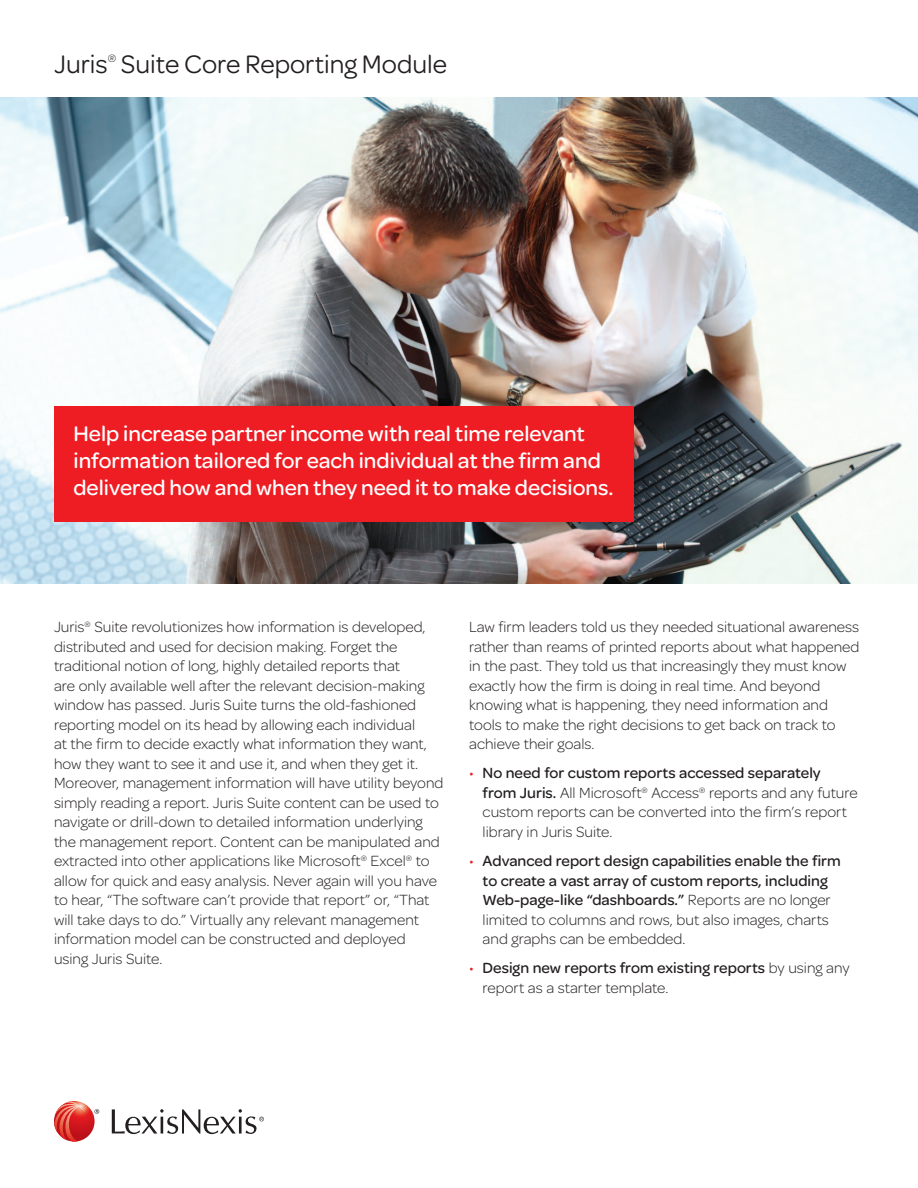
<style>
.page{position:relative;width:918px;height:1188px;background:#fff}
.page>*{position:absolute;margin:0;border:0;box-sizing:border-box;transform-origin:0 0}
.Headline{font:27px "Omnes";color:#231f20}
.Insight_Bar__Small{font:500 22.5px/27px "Omnes";color:#fff}
.Body_Copy{font:300 15.75px/19.5px "Omnes";color:#231f20}
.Bullets{font:500 15.75px/19.5px "Omnes";color:#231f20}
.Bullets-2{font:300 15.75px/19.5px "Omnes";color:#231f20}
.Headline-2{font:300 11.4px "Omnes";color:#231f20}
.s1{color:#ee1d23}
.s2{font-weight:500}
.s3{font-weight:300;color:#ee1d23}
.s4{font-weight:300}
</style>
<div class="page">
<svg style="left:94px;top:1109px;width:5px;height:5px"></svg>
<svg style="left:112px;top:1109px;width:152px;height:25px"></svg>
<svg style="left:54px;top:1101px;width:41px;height:41px"></svg>
<svg style="left:54px;top:1101px;width:33px;height:41px"></svg>
<img style="left:0;top:98px;width:918px;height:485px">
<div style="left:54px;top:406px;width:580px;height:116px;background:#ee1d23"></div>
<p class="Headline" style="left:54px;top:45px;width:55px">Juris</p>
<p class="Headline-2" style="left:108px;top:50px;width:10px">®</p>
<p class="Headline" style="left:121px;top:45px;width:328px">Suite Core Reporting Module</p>
<p class="Insight_Bar__Small" style="left:74px;top:419px;width:542px">Help increase partner income with real time relevant information tailored for each individual at the firm and delivered how and when they need it to make decisions.</p>
<p class="Body_Copy" style="left:54px;top:617px;width:391px">Juris<sup>®</sup> Suite revolutionizes how information is developed, distributed and used for decision making. Forget the traditional notion of long, highly detailed reports that<br>are only available well after the relevant decision-making window has passed. Juris Suite turns the old-fashioned reporting model on its head by allowing each individual<br>at the firm to decide exactly what information they want, how they want to see it and use it, and when they get it.<br>Moreover, management information will have utility beyond simply reading a report. Juris Suite content can be used to navigate or drill-down to detailed information underlying the management report. Content can be manipulated and extracted into other applications like Microsoft<sup>®</sup> Excel<sup>®</sup> to allow for quick and easy analysis. Never again will you have to hear, “The software can’t provide that report” or, “That will take days to do.” Virtually any relevant management information model can be constructed and deployed using Juris Suite.</p>
<p class="Body_Copy" style="left:469px;top:617px;width:392px">Law firm leaders told us they needed situational awareness rather than reams of printed reports about what happened in the past. They told us that increasingly they must know exactly how the firm is doing in real time. And beyond knowing what is happening, they need information and tools to make the right decisions to get back on track to achieve their goals.</p>
<p class="Bullets-2" style="left:483px;top:763px;width:377px;text-indent:-14px"><span class="s1">•</span> <span class="s2">No need for custom reports accessed separately from Juris.</span> All Microsoft<sup>®</sup> Access<sup>®</sup> reports and any future custom reports can be converted into the firm’s report library in Juris Suite.</p>
<p class="Bullets" style="left:483px;top:850px;width:360px;text-indent:-14px"><span class="s3">•</span> Advanced report design capabilities enable the firm to create a vast array of custom reports, including Web-page-like “dashboards.” <span class="s4">Reports are no longer limited to columns and rows, but also images, charts and graphs can be embedded.</span></p>
<p class="Bullets" style="left:483px;top:957px;width:369px;text-indent:-14px"><span class="s3">•</span> Design new reports from existing reports <span class="s4">by using any report as a starter template.</span></p>
</div>
